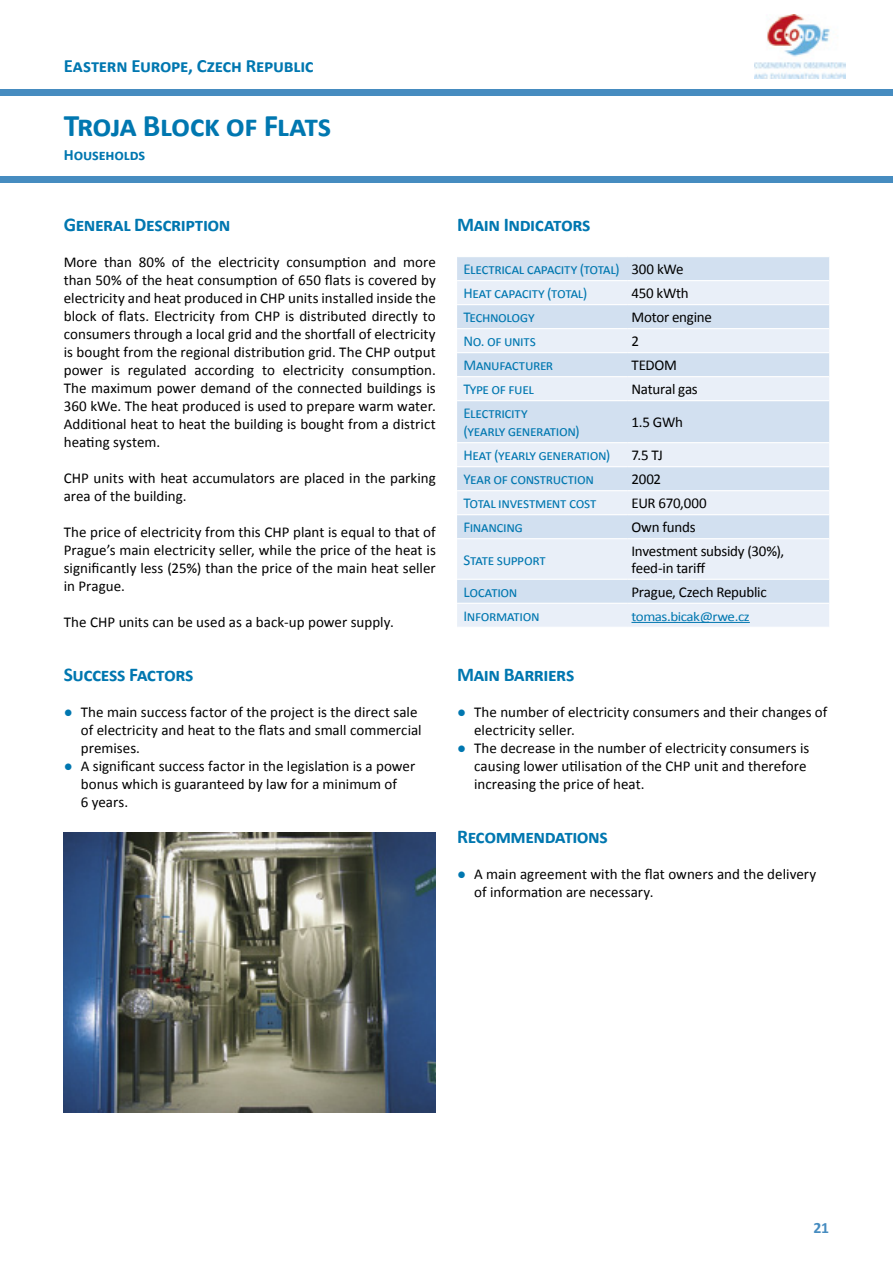
<style>
.page{position:relative;width:893px;height:1263px;background:#fff}
.page>*{position:absolute;margin:0;border:0;box-sizing:border-box;transform-origin:0 0}
.Pasica_2{font:700 31.5px "Calibri";letter-spacing:-.02em;color:#0077b0}
.MEDnaslov{font:700 19.5px "Calibri";letter-spacing:-.025em;color:#0077b0}
.Pasica_1{font:700 18.75px "Calibri";letter-spacing:-.015em;color:#0077b0}
.Pasica_3{font:700 15.75px "Calibri";letter-spacing:-.01em;color:#0077b0}
.t1{font:700 15.75px "Calibri";color:#468cc0}
.BODY{font:15px/18px "Calibri";color:#000;text-align:justify}
.BODY_bullet{font:15px/18px "Calibri";letter-spacing:.005em;color:#000}
.T1{font:15px/18px "Calibri";letter-spacing:-.03em;color:#0077b0}
.T2{font:15px "Calibri";letter-spacing:-.02em;color:#000}
.T2-2{font:13.5px "Calibri";color:#0077b0;scale:1.11 1}
.s1{color:#0077b0}
</style>
<div class="page">
<div style="left:0;top:89px;width:893px;height:7px;background:#468cc0"></div>
<div style="left:0;top:176px;width:893px;height:7px;background:#468cc0"></div>
<img style="left:755px;top:15px;width:91px;height:63px">
<div style="left:457px;top:257px;width:372px;height:23px;background:#d2e0f0"></div>
<svg style="left:457px;top:281px;width:372px;height:346px;fill:#e9eff8"></svg>
<hr style="left:457px;top:304px;width:170px;height:1px;background:#fff">
<hr style="left:627px;top:304px;width:202px;height:1px;background:#fff">
<hr style="left:457px;top:328px;width:170px;height:1px;background:#fff">
<hr style="left:627px;top:328px;width:202px;height:1px;background:#fff">
<hr style="left:457px;top:352px;width:170px;height:1px;background:#fff">
<hr style="left:627px;top:352px;width:202px;height:1px;background:#fff">
<hr style="left:457px;top:376px;width:170px;height:1px;background:#fff">
<hr style="left:627px;top:376px;width:202px;height:1px;background:#fff">
<hr style="left:457px;top:400px;width:170px;height:1px;background:#fff">
<hr style="left:627px;top:400px;width:202px;height:1px;background:#fff">
<hr style="left:457px;top:442px;width:170px;height:1px;background:#fff">
<hr style="left:627px;top:442px;width:202px;height:1px;background:#fff">
<hr style="left:457px;top:466px;width:170px;height:1px;background:#fff">
<hr style="left:627px;top:466px;width:202px;height:1px;background:#fff">
<hr style="left:457px;top:490px;width:170px;height:1px;background:#fff">
<hr style="left:627px;top:490px;width:202px;height:1px;background:#fff">
<hr style="left:457px;top:514px;width:170px;height:1px;background:#fff">
<hr style="left:627px;top:514px;width:202px;height:1px;background:#fff">
<hr style="left:457px;top:538px;width:170px;height:1px;background:#fff">
<hr style="left:627px;top:538px;width:202px;height:1px;background:#fff">
<hr style="left:457px;top:579px;width:170px;height:1px;background:#fff">
<hr style="left:627px;top:579px;width:202px;height:1px;background:#fff">
<hr style="left:457px;top:603px;width:170px;height:1px;background:#fff">
<hr style="left:627px;top:603px;width:202px;height:1px;background:#fff">
<hr style="left:631px;top:622px;width:119px;height:1px;background:#0077b0">
<img style="left:64px;top:832px;width:372px;height:281px">
<p class="Pasica_1" style="left:64px;top:54px;width:252px">Eastern Europe, Czech Republic</p>
<p class="Pasica_2" style="left:64px;top:105px;width:269px">Troja Block of Flats</p>
<p class="Pasica_3" style="left:64px;top:145px;width:83px">Households</p>
<p class="MEDnaslov" style="left:64px;top:212px;width:168px">General Description</p>
<p class="BODY" style="left:64px;top:253px;width:374px">More than 80% of the electricity consumption and more than 50% of the heat consumption of 650 flats is covered by electricity and heat produced in CHP units installed inside the block of flats. Electricity from CHP is distributed directly to consumers through a local grid and the shortfall of electricity is bought from the regional distribution grid. The CHP output power is regulated according to electricity consumption.<br>The maximum power demand of the connected buildings is 360 kWe. The heat produced is used to prepare warm water.<br>Additional heat to heat the building is bought from a district heating system.</p>
<p class="BODY" style="left:64px;top:469px;width:374px">CHP units with heat accumulators are placed in the parking area of the building.</p>
<p class="BODY" style="left:64px;top:523px;width:374px">The price of electricity from this CHP plant is equal to that of Prague’s main electricity seller, while the price of the heat is significantly less (25%) than the price of the main heat seller in Prague.</p>
<p class="BODY" style="left:64px;top:613px;width:332px">The CHP units can be used as a back-up power supply.</p>
<p class="MEDnaslov" style="left:64px;top:662px;width:131px">Success Factors</p>
<p class="BODY_bullet" style="left:81px;top:703px;width:342px;text-indent:-17px"><span class="s1">●</span> The main success factor of the project is the direct sale of electricity and heat to the flats and small commercial premises.</p>
<p class="BODY_bullet" style="left:81px;top:757px;width:336px;text-indent:-17px"><span class="s1">●</span> A significant success factor in the legislation is a power bonus which is guaranteed by law for a minimum of<br>6 years.</p>
<p class="MEDnaslov" style="left:457px;top:212px;width:135px">Main Indicators</p>
<p class="T1" style="left:463px;top:260px;width:158px">Electrical capacity (total)</p>
<p class="T2" style="left:631px;top:260px;width:54px">300 kWe</p>
<p class="T1" style="left:463px;top:284px;width:125px">Heat capacity (total)</p>
<p class="T2" style="left:631px;top:284px;width:59px">450 kWth</p>
<p class="T1" style="left:463px;top:308px;width:73px">Technology</p>
<p class="T2" style="left:631px;top:308px;width:82px">Motor engine</p>
<p class="T1" style="left:463px;top:332px;width:74px">No. of units</p>
<p class="T2" style="left:631px;top:332px;width:9px">2</p>
<p class="T1" style="left:463px;top:356px;width:91px">Manufacturer</p>
<p class="T2" style="left:631px;top:356px;width:47px">TEDOM</p>
<p class="T1" style="left:463px;top:380px;width:72px">Type of fuel</p>
<p class="T2" style="left:631px;top:380px;width:68px">Natural gas</p>
<p class="T1" style="left:463px;top:404px;width:118px">Electricity<br>(yearly generation)</p>
<p class="T2" style="left:631px;top:413px;width:53px">1.5 GWh</p>
<p class="T1" style="left:463px;top:446px;width:148px">Heat (yearly generation)</p>
<p class="T2" style="left:631px;top:446px;width:33px">7.5 TJ</p>
<p class="T1" style="left:463px;top:470px;width:132px">Year of construction</p>
<p class="T2" style="left:631px;top:470px;width:31px">2002</p>
<p class="T1" style="left:463px;top:494px;width:134px">Total investment cost</p>
<p class="T2" style="left:631px;top:494px;width:77px">EUR 670,000</p>
<p class="T1" style="left:463px;top:518px;width:61px">Financing</p>
<p class="T2" style="left:631px;top:518px;width:66px">Own funds</p>
<p class="T1" style="left:463px;top:551px;width:84px">State support</p>
<p class="T2" style="left:631px;top:542px;width:154px">Investment subsidy (30%),</p>
<p class="T2" style="left:631px;top:558px;width:75px">feed-in tariff</p>
<p class="T1" style="left:463px;top:583px;width:56px">Location</p>
<p class="T2" style="left:631px;top:582px;width:137px">Prague, Czech Republic</p>
<p class="T1" style="left:463px;top:607px;width:78px">Information</p>
<p class="T2-2" style="left:631px;top:608px;width:108px">tomas.bicak@rwe.cz</p>
<p class="MEDnaslov" style="left:457px;top:662px;width:119px">Main Barriers</p>
<p class="BODY_bullet" style="left:474px;top:703px;width:355px;text-indent:-17px"><span class="s1">●</span> The number of electricity consumers and their changes of electricity seller.</p>
<p class="BODY_bullet" style="left:474px;top:739px;width:337px;text-indent:-17px"><span class="s1">●</span> The decrease in the number of electricity consumers is causing lower utilisation of the CHP unit and therefore increasing the price of heat.</p>
<p class="MEDnaslov" style="left:457px;top:824px;width:152px">Recommendations</p>
<p class="BODY_bullet" style="left:474px;top:865px;width:344px;text-indent:-17px"><span class="s1">●</span> A main agreement with the flat owners and the delivery of information are necessary.</p>
<p class="t1" style="left:814px;top:1217px;width:17px">21</p>
</div>
